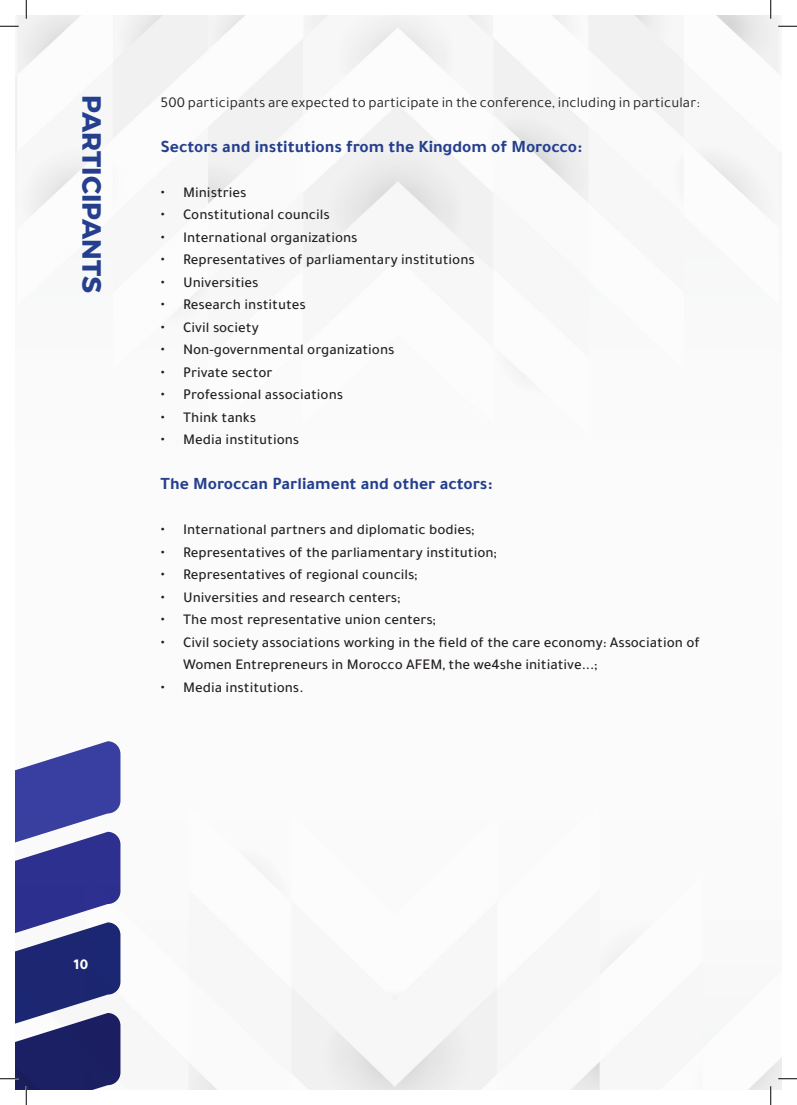
<style>
.page{position:relative;width:797px;height:1105px;background:#fff}
.page>*{position:absolute;margin:0;border:0;box-sizing:border-box;transform-origin:0 0}
.t1{font:26.25px "Alexandria";color:#253f8e}
.t2{font:700 17.5px "Tajawal";color:#253f8e}
.t3{font:500 15px "Tajawal";color:#231f20}
.t4{font:15px "Tajawal";letter-spacing:.01em;color:#231f20}
.t5{font:800 15px "Tajawal";color:#fff}
</style>
<div class="page">
<svg style="left:0;top:25px;width:19px;height:2px"></svg>
<svg style="left:778px;top:25px;width:19px;height:2px"></svg>
<svg style="left:778px;top:1078px;width:19px;height:1px"></svg>
<svg style="left:25px;top:0;width:2px;height:19px"></svg>
<svg style="left:0;top:741px;width:120px;height:364px"></svg>
<svg style="left:770px;top:0;width:1px;height:19px"></svg>
<svg style="left:770px;top:1086px;width:1px;height:19px"></svg>
<p class="t1" style="left:107px;top:95px;width:199px;rotate:90deg">PARTICIPANTS</p>
<p class="t4" style="left:161px;top:92px;width:540px">500 participants are expected to participate in the conference, including in particular:</p>
<p class="t2" style="left:161px;top:133px;width:423px">Sectors and institutions from the Kingdom of Morocco:</p>
<p class="t3" style="left:183px;top:182px;width:65px">Ministries</p>
<p class="t3" style="left:161px;top:182px;width:6px">•</p>
<p class="t3" style="left:161px;top:204px;width:6px">•</p>
<p class="t3" style="left:183px;top:204px;width:148px">Constitutional councils</p>
<p class="t3" style="left:161px;top:227px;width:6px">•</p>
<p class="t3" style="left:183px;top:227px;width:176px">International organizations</p>
<p class="t3" style="left:161px;top:249px;width:6px">•</p>
<p class="t3" style="left:183px;top:249px;width:293px">Representatives of parliamentary institutions</p>
<p class="t3" style="left:161px;top:272px;width:6px">•</p>
<p class="t3" style="left:183px;top:272px;width:77px">Universities</p>
<p class="t3" style="left:161px;top:294px;width:6px">•</p>
<p class="t3" style="left:183px;top:294px;width:124px">Research institutes</p>
<p class="t3" style="left:161px;top:317px;width:6px">•</p>
<p class="t3" style="left:183px;top:317px;width:77px">Civil society</p>
<p class="t3" style="left:161px;top:339px;width:6px">•</p>
<p class="t3" style="left:183px;top:339px;width:213px">Non-governmental organizations</p>
<p class="t3" style="left:161px;top:362px;width:6px">•</p>
<p class="t3" style="left:183px;top:362px;width:91px">Private sector</p>
<p class="t3" style="left:161px;top:384px;width:6px">•</p>
<p class="t3" style="left:183px;top:384px;width:162px">Professional associations</p>
<p class="t3" style="left:161px;top:407px;width:6px">•</p>
<p class="t3" style="left:183px;top:407px;width:75px">Think tanks</p>
<p class="t3" style="left:183px;top:429px;width:118px">Media institutions</p>
<p class="t3" style="left:161px;top:429px;width:6px">•</p>
<p class="t2" style="left:161px;top:471px;width:333px">The Moroccan Parliament and other actors:</p>
<p class="t3" style="left:183px;top:519px;width:293px">International partners and diplomatic bodies;</p>
<p class="t3" style="left:161px;top:519px;width:6px">•</p>
<p class="t3" style="left:161px;top:542px;width:6px">•</p>
<p class="t3" style="left:183px;top:542px;width:315px">Representatives of the parliamentary institution;</p>
<p class="t3" style="left:161px;top:564px;width:6px">•</p>
<p class="t3" style="left:183px;top:564px;width:236px">Representatives of regional councils;</p>
<p class="t3" style="left:161px;top:587px;width:6px">•</p>
<p class="t3" style="left:183px;top:587px;width:219px">Universities and research centers;</p>
<p class="t3" style="left:161px;top:609px;width:6px">•</p>
<p class="t3" style="left:183px;top:609px;width:254px">The most representative union centers;</p>
<p class="t3" style="left:161px;top:632px;width:6px">•</p>
<p class="t3" style="left:183px;top:632px;width:518px">Civil society associations working in the field of the care economy: Association of</p>
<p class="t3" style="left:161px;top:677px;width:6px">•</p>
<p class="t3" style="left:183px;top:654px;width:416px">Women Entrepreneurs in Morocco AFEM, the we4she initiative...;</p>
<p class="t3" style="left:183px;top:677px;width:122px">Media institutions.</p>
<p class="t5" style="left:74px;top:952px;width:16px">10</p>
</div>
